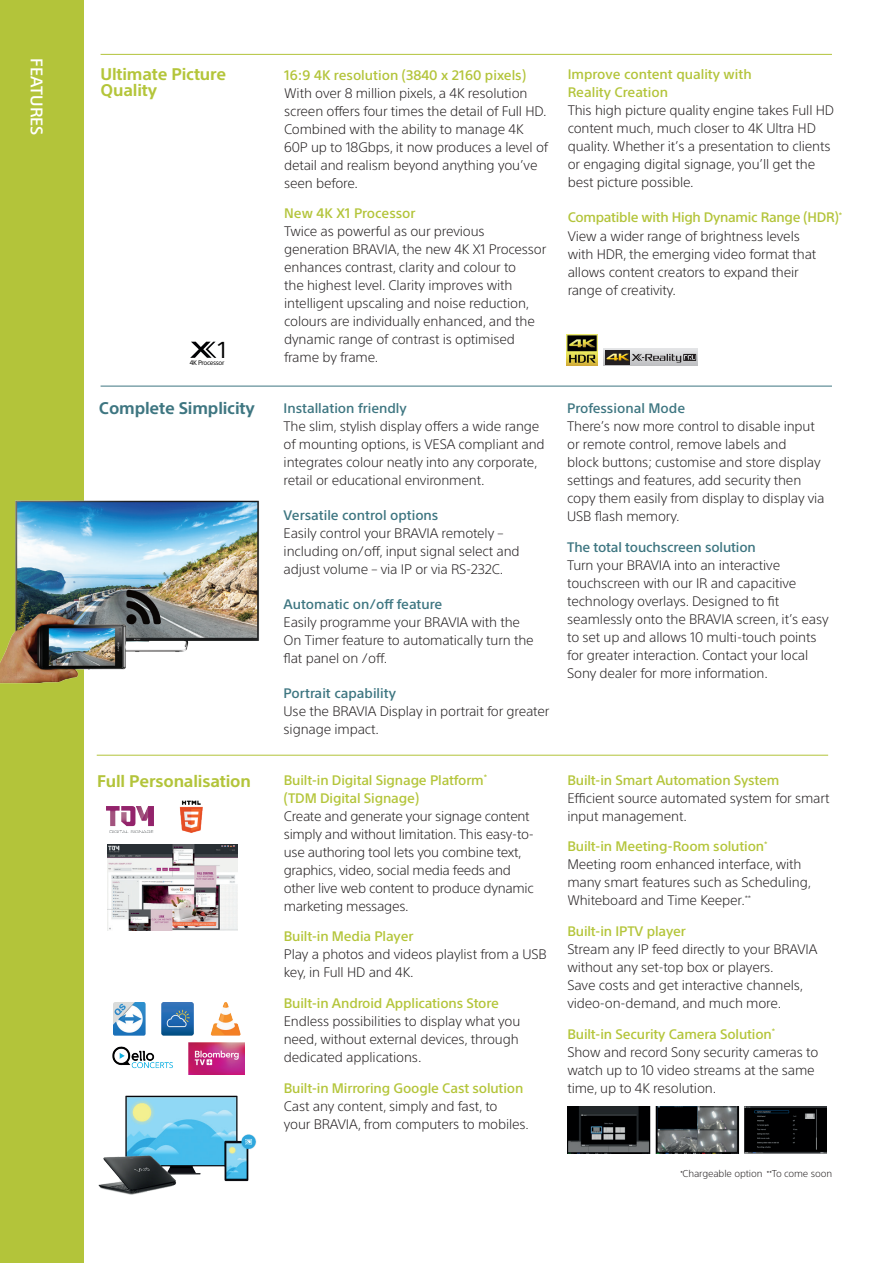
<style>
.page{position:relative;width:893px;height:1263px;background:#fff}
.page>*{position:absolute;margin:0;border:0;box-sizing:border-box;transform-origin:0 0}
.t1{font:22.65px "SST Pro";color:#000001}
.t2{font:700 16.5px/16.5px "SST Std";letter-spacing:-.01em;color:#b4c53a}
.t3{font:700 16.5px "SST Std";letter-spacing:-.01em;color:#b3c43a}
.t4{font:700 16.5px "SST Std";letter-spacing:-.01em;color:#3e7681}
.t5{font:500 16.5px "SST Pro";color:#fff}
.t6{font:300 13.5px/18px "SST Std";letter-spacing:-.01em;color:#231f20}
.t7{font:500 13.5px/18px "SST Std";letter-spacing:-.01em;color:#b4c53a}
.t8{font:500 13.5px "SST Std";color:#3e7681}
.t9{font:500 13.5px/18px "SST Std";color:#b3c43a}
.t10{font:300 9.75px "SST Std";letter-spacing:-.01em;color:#231f20}
.t11{font:6.45px "SST Pro";letter-spacing:-.05em;color:#000001}
.s1{font-weight:500;color:#b3c43a}
.s2{font-weight:500;color:#b4c53a}
.s3{font-size:12.75px}
</style>
<div class="page">
<div style="left:0;top:0;width:83px;height:1263px;background:#b3c43a"></div>
<img style="left:0;top:495px;width:259px;height:188px">
<hr style="left:101px;top:386px;width:731px;height:1px;background:#3e7681">
<hr style="left:97px;top:755px;width:731px;height:1px;background:#b3c43a">
<img style="left:179px;top:800px;width:24px;height:32px">
<img style="left:107px;top:806px;width:47px;height:27px">
<hr style="left:101px;top:54px;width:731px;height:1px;background:#b3c43a">
<svg style="left:604px;top:349px;width:94px;height:16px"></svg>
<div style="left:605px;top:350px;width:25px;height:14px;background:#231f20"></div>
<svg style="left:606px;top:354px;width:90px;height:8px"></svg>
<img style="left:566px;top:334px;width:31px;height:31px">
<img style="left:108px;top:845px;width:130px;height:86px">
<img style="left:112px;top:1042px;width:132px;height:32px">
<img style="left:98px;top:1095px;width:159px;height:100px">
<img style="left:568px;top:1106px;width:258px;height:47px">
<svg style="left:190px;top:342px;width:26px;height:16px"></svg>
<img style="left:114px;top:1003px;width:127px;height:33px">
<p class="t5" style="left:47px;top:58px;width:79px;rotate:90deg">FEATURES</p>
<p class="t2" style="left:101px;top:65px;width:127px">Ultimate Picture<br>Quality</p>
<p class="t9" style="left:284px;top:66px;width:243px">16:9 4K resolution (3840 x 2160 pixels)</p>
<p class="t6" style="left:284px;top:84px;width:265px">With over 8 million pixels, a 4K resolution screen offers four times the detail of Full HD.<br>Combined with the ability to manage 4K 60P up to 18Gbps, it now produces a level of detail and realism beyond anything you’ve seen before.</p>
<p class="t6" style="left:284px;top:204px;width:264px"><span class="s1">New 4K X1</span> <span class="s2">P</span><span class="s1">rocessor<br></span>Twice as powerful as our previous generation BRAVIA, the new 4K X1 Processor enhances contrast, clarity and colour to<br>the highest level. Clarity improves with intelligent upscaling and noise reduction, colours are individually enhanced, and the dynamic range of contrast is optimised frame by frame.</p>
<h1 class="t1" style="left:218px;top:336px;width:10px">1</h1>
<p class="t11" style="left:190px;top:359px;width:36px">4K Processor</p>
<p class="t4" style="left:99px;top:399px;width:157px">Complete Simplicity</p>
<p class="t8" style="left:284px;top:400px;width:125px">Installation friendly</p>
<p class="t6" style="left:284px;top:417px;width:263px">The slim, stylish display offers a wide range of mounting options, is VESA compliant and integrates colour neatly into any corporate, retail or educational environment.</p>
<p class="t8" style="left:284px;top:507px;width:156px">Versatile control options</p>
<p class="t6" style="left:284px;top:524px;width:238px">Easily control your BRAVIA remotely – including on/off, input signal select and adjust volume – via IP or via RS-232C.</p>
<p class="t8" style="left:284px;top:596px;width:160px">Automatic on/off feature</p>
<p class="t6" style="left:284px;top:613px;width:252px">Easily programme your BRAVIA with the<br>On Timer feature to automatically turn the flat panel on /off.</p>
<p class="t8" style="left:284px;top:685px;width:114px">Portrait capability</p>
<p class="t6" style="left:284px;top:702px;width:267px">Use the BRAVIA Display in portrait for greater signage impact.</p>
<p class="t3" style="left:97px;top:771px;width:155px">Full Personalisation</p>
<p class="t7" style="left:284px;top:771px;width:205px">Built-in Digital Signage Platform<sup>* </sup>(TDM Digital Signage)</p>
<p class="t6" style="left:284px;top:807px;width:252px">Create and generate your signage content simply and without limitation. This easy-to&shy;use authoring tool lets you combine text, graphics, video, social media feeds and other live web content to produce dynamic marketing messages.</p>
<p class="t7" style="left:284px;top:927px;width:131px">Built-in Media Player</p>
<p class="t6" style="left:284px;top:945px;width:265px">Play a photos and videos playlist from a USB key, in Full HD and 4K.</p>
<p class="t7" style="left:284px;top:994px;width:217px">Built-in Android Applications Store</p>
<p class="t6" style="left:284px;top:1012px;width:238px">Endless possibilities to display what you need, without external devices, through dedicated applications.</p>
<p class="t7" style="left:284px;top:1079px;width:241px">Built-in Mirroring Google Cast solution</p>
<p class="t6" style="left:284px;top:1097px;width:247px">Cast any content, simply and fast, to<br>your BRAVIA, from computers to mobiles<span class="s3">.</span></p>
<p class="t9" style="left:568px;top:66px;width:185px">Improve content quality with<br>Reality Creation</p>
<p class="t6" style="left:568px;top:102px;width:268px">This high picture quality engine takes Full HD content much, much closer to 4K Ultra HD quality. Whether it’s a presentation to clients or engaging digital signage, you’ll get the best picture possible.</p>
<p class="t6" style="left:568px;top:209px;width:276px"><span class="s1">Compatible with High Dynamic Range (HDR)</span><sup>* </sup>View a wider range of brightness levels<br>with HDR, the emerging video format that allows content creators to expand their<br>range of creativity.</p>
<p class="t8" style="left:567px;top:400px;width:120px">Professional Mode</p>
<p class="t6" style="left:567px;top:417px;width:259px">There’s now more control to disable input or remote control, remove labels and<br>block buttons; customise and store display settings and features, add security then copy them easily from display to display via USB flash memory.</p>
<p class="t8" style="left:567px;top:539px;width:190px">The total touchscreen solution</p>
<p class="t6" style="left:567px;top:556px;width:263px">Turn your BRAVIA into an interactive touchscreen with our IR and capacitive technology overlays. Designed to fit seamlessly onto the BRAVIA screen, it’s easy to set up and allows 10 multi-touch points for greater interaction. Contact your local Sony dealer for more information.</p>
<p class="t7" style="left:567px;top:771px;width:214px">Built-in Smart Automation System</p>
<p class="t6" style="left:567px;top:789px;width:264px">Efficient source automated system for smart input management.</p>
<p class="t6" style="left:567px;top:837px;width:245px"><span class="s2">Built-in Meeting-Room solution</span><sup>* </sup>Meeting room enhanced interface, with many smart features such as Scheduling, Whiteboard and Time Keeper.<sup>**</sup></p>
<p class="t7" style="left:567px;top:922px;width:120px">Built-in IPTV player</p>
<p class="t6" style="left:567px;top:940px;width:252px">Stream any IP feed directly to your BRAVIA without any set-top box or players.<br>Save costs and get interactive channels, video-on-demand, and much more.</p>
<p class="t6" style="left:567px;top:1025px;width:253px"><span class="s2">Built-in Security Camera Solution</span><sup>*<br></sup>Show and record Sony security cameras to watch up to 10 video streams at the same time, up to 4K resolution.</p>
<p class="t10" style="left:680px;top:1167px;width:153px"><sup>*</sup>Chargeable option <sup>**</sup>To come soon</p>
</div>
